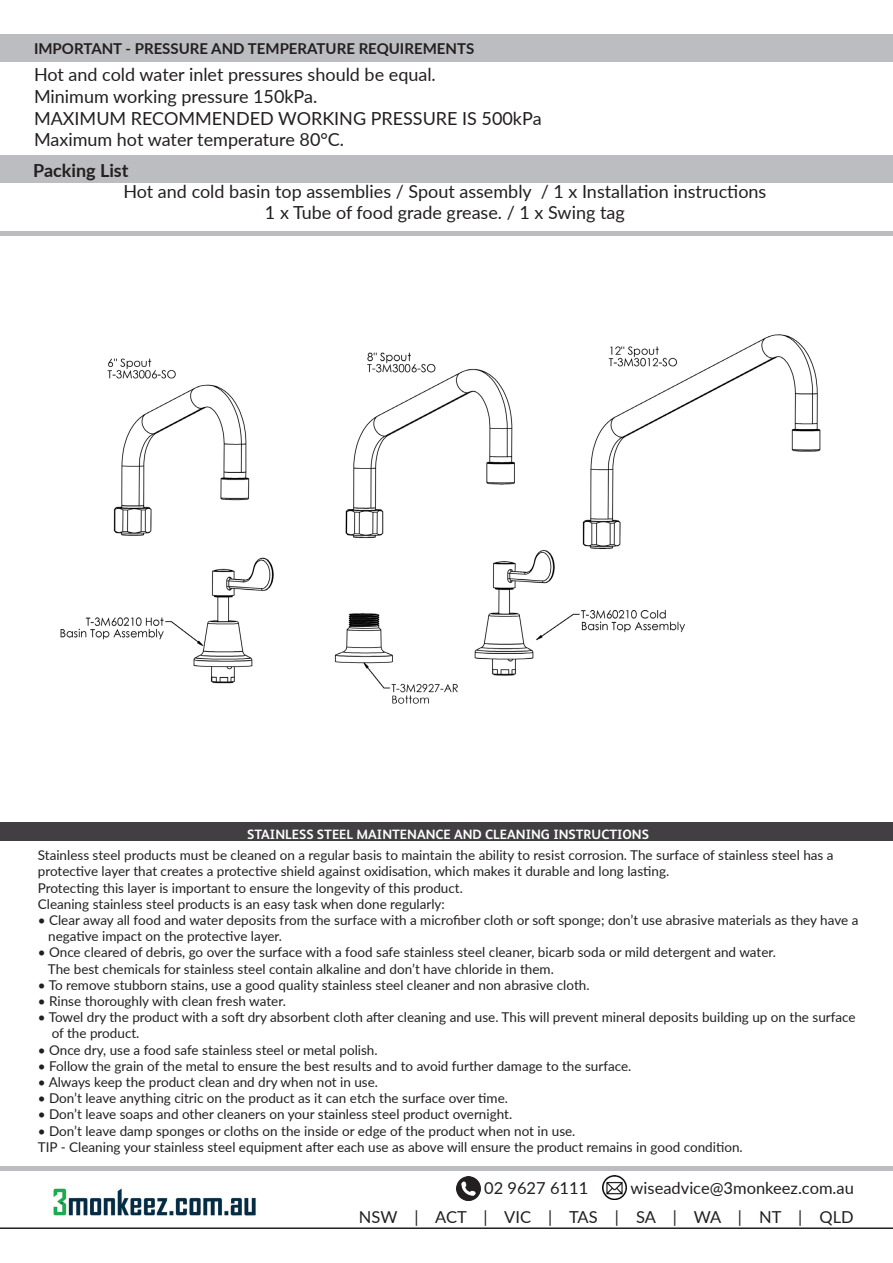
<style>
.page{position:relative;width:893px;height:1263px;background:#fff}
.page>*{position:absolute;margin:0;border:0;box-sizing:border-box;transform-origin:0 0}
.t1{font:18px "Lato";color:#231f20}
.t2{font:700 18px "Lato";color:#231f20}
.t3{font:16.5px "Lato";color:#231f20}
.t4{font:700 15px "Lato";color:#231f20}
.t5{font:13.5px/16.2px "Lato";color:#231f20}
.t6{font:700 13.5px "FS Albert";color:#fff}
</style>
<div class="page">
<div style="left:0;top:34px;width:893px;height:28px;background:#bcbdc0"></div>
<div style="left:0;top:231px;width:893px;height:5px;background:#bcbdc0"></div>
<hr style="left:0;top:1166px;width:893px;height:4px;background:#bcbdc0">
<img style="left:457px;top:1176px;width:24px;height:24px">
<img style="left:603px;top:1175px;width:24px;height:24px">
<img style="left:53px;top:1188px;width:203px;height:28px">
<hr style="left:0;top:1227px;width:893px;height:2px;background:#231f20">
<div style="left:0;top:822px;width:893px;height:19px;background:#413f41"></div>
<img style="left:60px;top:334px;width:761px;height:370px">
<div style="left:0;top:156px;width:893px;height:27px;background:#bcbdc0"></div>
<p class="t4" style="left:34px;top:37px;width:442px">IMPORTANT - PRESSURE AND TEMPERATURE REQUIREMENTS</p>
<p class="t1" style="left:34px;top:62px;width:403px">Hot and cold water inlet pressures should be equal.</p>
<p class="t1" style="left:34px;top:84px;width:285px">Minimum working pressure 150kPa.</p>
<p class="t1" style="left:34px;top:105px;width:509px">MAXIMUM RECOMMENDED WORKING PRESSURE IS 500kPa</p>
<p class="t1" style="left:34px;top:127px;width:312px">Maximum hot water temperature 80°C.</p>
<p class="t2" style="left:33px;top:157px;width:97px">Packing List</p>
<p class="t1" style="left:123px;top:178px;width:644px">Hot and cold basin top assemblies / Spout assembly / 1 x Installation instructions</p>
<p class="t1" style="left:265px;top:200px;width:361px">1 x Tube of food grade grease. / 1 x Swing tag</p>
<p class="t6" style="left:247px;top:826px;width:403px">STAINLESS STEEL MAINTENANCE AND CLEANING INSTRUCTIONS</p>
<p class="t5" style="left:38px;top:847px;width:797px">Stainless steel products must be cleaned on a regular basis to maintain the ability to resist corrosion. The surface of stainless steel has a protective layer that creates a protective shield against oxidisation, which makes it durable and long lasting.</p>
<p class="t5" style="left:38px;top:879px;width:427px">Protecting this layer is important to ensure the longevity of this product.</p>
<p class="t5" style="left:38px;top:895px;width:409px">Cleaning stainless steel products is an easy task when done regularly:</p>
<p class="t5" style="left:48px;top:911px;width:812px;text-indent:-10px">• Clear away all food and water deposits from the surface with a microfiber cloth or soft sponge; don’t use abrasive materials as they have a negative impact on the protective layer.</p>
<p class="t5" style="left:38px;top:944px;width:740px">• Once cleared of debris, go over the surface with a food safe stainless steel cleaner, bicarb soda or mild detergent and water.</p>
<p class="t5" style="left:48px;top:960px;width:508px">The best chemicals for stainless steel contain alkaline and don’t have chloride in them.</p>
<p class="t5" style="left:38px;top:976px;width:553px">• To remove stubborn stains, use a good quality stainless steel cleaner and non abrasive cloth.</p>
<p class="t5" style="left:38px;top:992px;width:250px">• Rinse thoroughly with clean fresh water.</p>
<p class="t5" style="left:52px;top:1009px;width:805px;text-indent:-14px">• Towel dry the product with a soft dry absorbent cloth after cleaning and use. This will prevent mineral deposits building up on the surface of the product.</p>
<p class="t5" style="left:38px;top:1041px;width:341px">• Once dry, use a food safe stainless steel or metal polish.</p>
<p class="t5" style="left:38px;top:1057px;width:595px">• Follow the grain of the metal to ensure the best results and to avoid further damage to the surface.</p>
<p class="t5" style="left:38px;top:1073px;width:342px">• Always keep the product clean and dry when not in use.</p>
<p class="t5" style="left:38px;top:1090px;width:472px">• Don’t leave anything citric on the product as it can etch the surface over time.</p>
<p class="t5" style="left:38px;top:1106px;width:476px">• Don’t leave soaps and other cleaners on your stainless steel product overnight.</p>
<p class="t5" style="left:38px;top:1122px;width:539px">• Don’t leave damp sponges or cloths on the inside or edge of the product when not in use.</p>
<p class="t5" style="left:38px;top:1138px;width:706px">TIP - Cleaning your stainless steel equipment after each use as above will ensure the product remains in good condition.</p>
<p class="t3" style="left:484px;top:1176px;width:106px">02 9627 6111</p>
<p class="t3" style="left:631px;top:1176px;width:225px">wiseadvice@3monkeez.com.au</p>
<p class="t3" style="left:359px;top:1205px;width:496px">NSW | ACT | VIC | TAS | SA | WA | NT | QLD</p>
</div>
